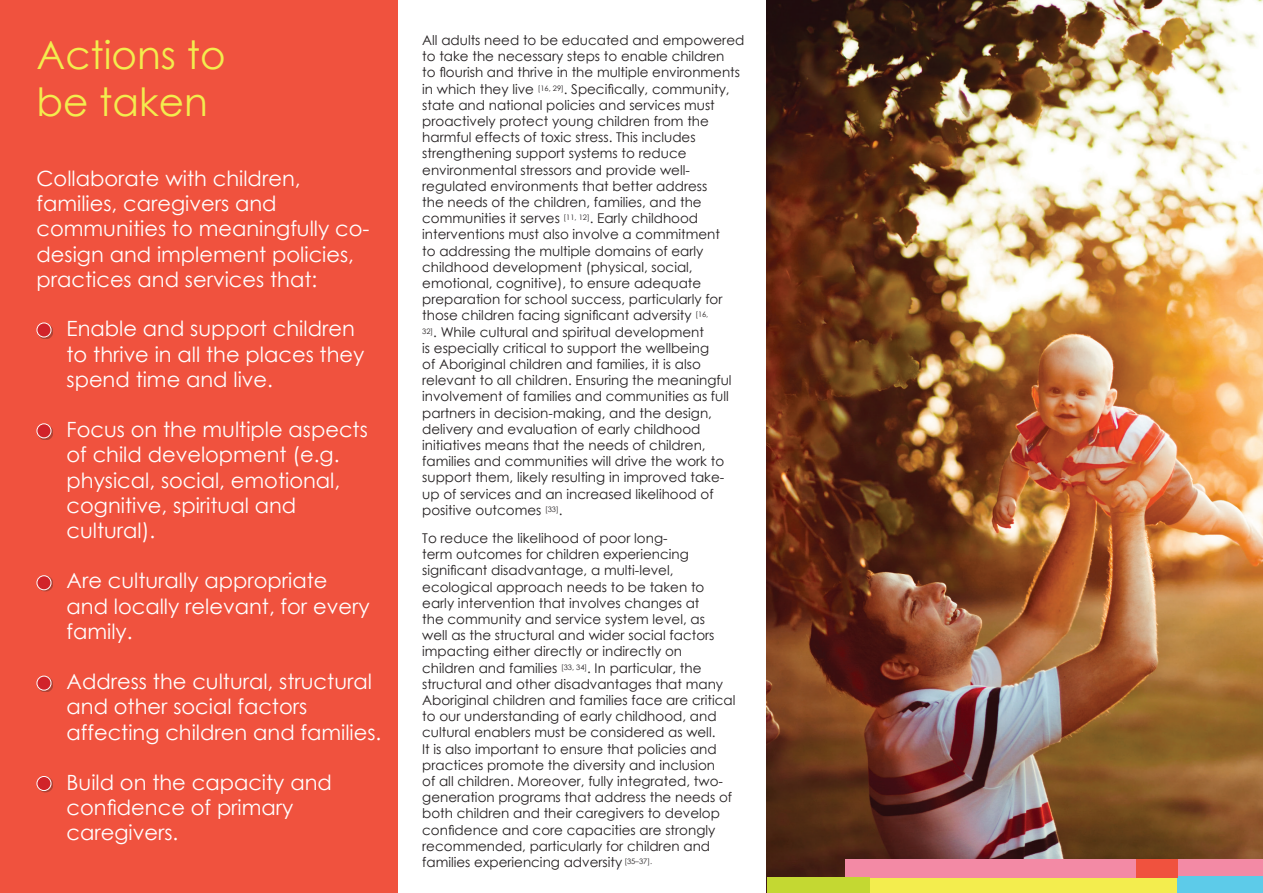
<style>
.page{position:relative;width:1263px;height:893px;background:#fff}
.page>*{position:absolute;margin:0;border:0;box-sizing:border-box;transform-origin:0 0}
.t1{font:39px/46.8px "Century Gothic";color:#f3ed4e}
.t2{font:21px/25.2px "Century Gothic";color:#fff}
.t3{font:13.5px/16.2px "Century Gothic";color:#231f20}
</style>
<div class="page">
<img style="left:766px;top:0;width:497px;height:893px">
<div style="left:869px;top:876px;width:394px;height:17px;background:#f3ed4e"></div>
<div style="left:845px;top:859px;width:418px;height:19px;background:#f38aa5"></div>
<div style="left:1177px;top:876px;width:86px;height:17px;background:#5dcbe9"></div>
<div style="left:767px;top:878px;width:102px;height:15px;background:#c4d832"></div>
<div style="left:1136px;top:859px;width:42px;height:19px;background:#f0523e"></div>
<div style="left:0;top:0;width:398px;height:893px;background:#f0523e"></div>
<div style="left:38px;top:324px;width:15px;height:15px;background:#231f20;opacity:.31"></div>
<div style="left:37px;top:323px;width:14px;height:14px;background:#d1232a;border-radius:50%"></div>
<div style="left:37px;top:323px;width:14px;height:14px;border:1px solid #fff;border-radius:50%"></div>
<div style="left:38px;top:424px;width:15px;height:16px;background:#231f20;opacity:.31"></div>
<div style="left:37px;top:424px;width:14px;height:14px;background:#d1232a;border-radius:50%"></div>
<div style="left:37px;top:423px;width:14px;height:15px;border:1px solid #fff;border-radius:50%"></div>
<div style="left:38px;top:576px;width:15px;height:15px;background:#231f20;opacity:.31"></div>
<div style="left:37px;top:576px;width:14px;height:14px;background:#d1232a;border-radius:50%"></div>
<div style="left:37px;top:575px;width:14px;height:15px;border:1px solid #fff;border-radius:50%"></div>
<div style="left:38px;top:677px;width:15px;height:15px;background:#231f20;opacity:.31"></div>
<div style="left:37px;top:676px;width:14px;height:14px;background:#d1232a;border-radius:50%"></div>
<div style="left:37px;top:676px;width:14px;height:15px;border:1px solid #fff;border-radius:50%"></div>
<div style="left:38px;top:777px;width:15px;height:15px;background:#231f20;opacity:.31"></div>
<div style="left:37px;top:776px;width:14px;height:14px;background:#d1232a;border-radius:50%"></div>
<div style="left:37px;top:776px;width:14px;height:15px;border:1px solid #fff;border-radius:50%"></div>
<h1 class="t1" style="left:37px;top:31px;width:191px">Actions to be taken</h1>
<p class="t3" style="left:422px;top:32px;width:324px">All adults need to be educated and empowered to take the necessary steps to enable children<br>to flourish and thrive in the multiple environments in which they live <sup>[16,</sup> <sup>29]</sup>. Specifically, community, state and national policies and services must proactively protect young children from the harmful effects of toxic stress. This includes strengthening support systems to reduce environmental stressors and provide well&shy;regulated environments that better address<br>the needs of the children, families, and the communities it serves <sup>[11,</sup> <sup>12]</sup>. Early childhood interventions must also involve a commitment<br>to addressing the multiple domains of early childhood development (physical, social, emotional, cognitive), to ensure adequate preparation for school success, particularly for those children facing significant adversity <sup>[16,<br>32]</sup>. While cultural and spiritual development<br>is especially critical to support the wellbeing<br>of Aboriginal children and families, it is also relevant to all children. Ensuring the meaningful involvement of families and communities as full partners in decision-making, and the design, delivery and evaluation of early childhood initiatives means that the needs of children, families and communities will drive the work to support them, likely resulting in improved take&shy;up of services and an increased likelihood of positive outcomes <sup>[33]</sup>.</p>
<p class="t3" style="left:422px;top:530px;width:315px">To reduce the likelihood of poor long-<br>term outcomes for children experiencing significant disadvantage, a multi-level, ecological approach needs to be taken to early intervention that involves changes at<br>the community and service system level, as<br>well as the structural and wider social factors impacting either directly or indirectly on children and families <sup>[33,</sup> <sup>34]</sup>. In particular, the structural and other disadvantages that many Aboriginal children and families face are critical to our understanding of early childhood, and cultural enablers must be considered as well.<br>It is also important to ensure that policies and practices promote the diversity and inclusion<br>of all children. Moreover, fully integrated, two&shy;generation programs that address the needs of both children and their caregivers to develop confidence and core capacities are strongly recommended, particularly for children and families experiencing adversity <sup>[35–37].</sup></p>
<h2 class="t2" style="left:37px;top:166px;width:334px">Collaborate with children, families, caregivers and communities to meaningfully co&shy;design and implement policies, practices and services that:</h2>
<h2 class="t2" style="left:67px;top:316px;width:299px">Enable and support children to thrive in all the places they spend time and live.</h2>
<h2 class="t2" style="left:67px;top:417px;width:303px">Focus on the multiple aspects of child development (e.g. physical, social, emotional, cognitive, spiritual and cultural).</h2>
<h2 class="t2" style="left:67px;top:568px;width:305px">Are culturally appropriate and locally relevant, for every family.</h2>
<h2 class="t2" style="left:67px;top:669px;width:316px">Address the cultural, structural and other social factors affecting children and families.</h2>
<h2 class="t2" style="left:67px;top:769px;width:267px">Build on the capacity and confidence of primary caregivers.</h2>
</div>
